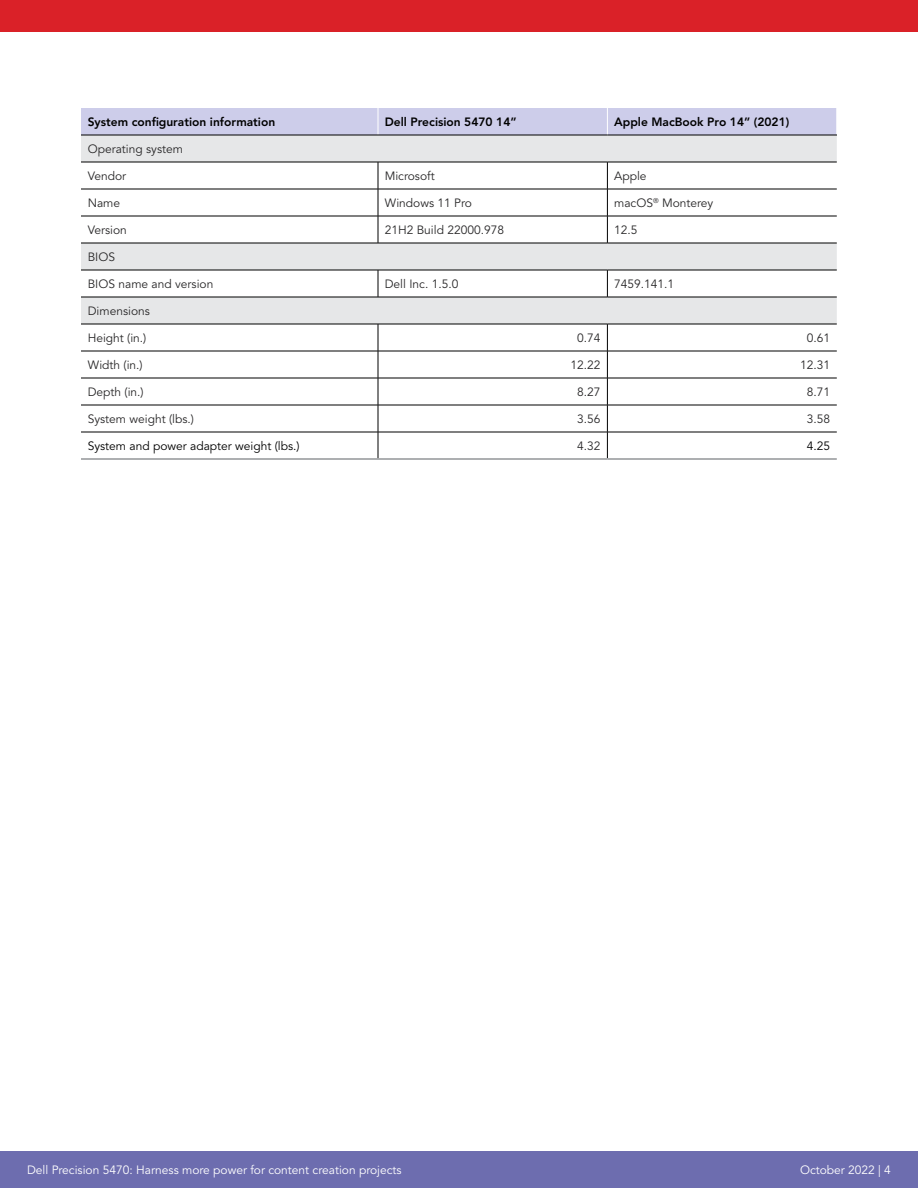
<style>
.page{position:relative;width:918px;height:1188px;background:#fff}
.page>*{position:absolute;margin:0;border:0;box-sizing:border-box;transform-origin:0 0}
.t1{font:12px "Avenir LT Pro";color:#292829}
.t2{font:800 12px "Avenir LT Pro";color:#000}
.t3{font:12px "Avenir LT Pro";color:#fff}
.t4{font:12px "Avenir LT Pro";color:#000}
</style>
<div class="page">
<svg style="left:81px;top:136px;width:756px;height:188px"></svg>
<hr style="left:81px;top:189px;width:297px;height:1px;background:#000">
<hr style="left:378px;top:189px;width:229px;height:1px;background:#000">
<hr style="left:607px;top:189px;width:230px;height:1px;background:#000">
<hr style="left:81px;top:216px;width:297px;height:1px;background:#000">
<hr style="left:378px;top:216px;width:229px;height:1px;background:#000">
<hr style="left:607px;top:216px;width:230px;height:1px;background:#000">
<hr style="left:81px;top:351px;width:297px;height:1px;background:#000">
<hr style="left:378px;top:351px;width:229px;height:1px;background:#000">
<hr style="left:607px;top:351px;width:230px;height:1px;background:#000">
<hr style="left:81px;top:378px;width:297px;height:1px;background:#000">
<hr style="left:378px;top:378px;width:229px;height:1px;background:#000">
<hr style="left:607px;top:378px;width:230px;height:1px;background:#000">
<hr style="left:81px;top:405px;width:297px;height:1px;background:#000">
<hr style="left:378px;top:405px;width:229px;height:1px;background:#000">
<hr style="left:607px;top:405px;width:230px;height:1px;background:#000">
<svg style="left:378px;top:163px;width:1px;height:80px"></svg>
<svg style="left:607px;top:163px;width:1px;height:80px"></svg>
<svg style="left:378px;top:271px;width:1px;height:26px"></svg>
<svg style="left:607px;top:271px;width:1px;height:26px"></svg>
<svg style="left:378px;top:325px;width:1px;height:133px"></svg>
<svg style="left:607px;top:325px;width:1px;height:133px"></svg>
<div style="left:81px;top:108px;width:756px;height:27px;background:#cdcdea"></div>
<hr style="left:81px;top:135px;width:297px;height:1px;background:#000">
<hr style="left:378px;top:135px;width:229px;height:1px;background:#000">
<hr style="left:607px;top:135px;width:230px;height:1px;background:#000">
<hr style="left:81px;top:162px;width:297px;height:1px;background:#000">
<hr style="left:378px;top:162px;width:229px;height:1px;background:#000">
<hr style="left:607px;top:162px;width:230px;height:1px;background:#000">
<hr style="left:81px;top:243px;width:297px;height:1px;background:#000">
<hr style="left:378px;top:243px;width:229px;height:1px;background:#000">
<hr style="left:607px;top:243px;width:230px;height:1px;background:#000">
<hr style="left:81px;top:270px;width:297px;height:1px;background:#000">
<hr style="left:378px;top:270px;width:229px;height:1px;background:#000">
<hr style="left:607px;top:270px;width:230px;height:1px;background:#000">
<hr style="left:81px;top:297px;width:297px;height:1px;background:#000">
<hr style="left:378px;top:297px;width:229px;height:1px;background:#000">
<hr style="left:607px;top:297px;width:230px;height:1px;background:#000">
<hr style="left:81px;top:324px;width:297px;height:1px;background:#000">
<hr style="left:378px;top:324px;width:229px;height:1px;background:#000">
<hr style="left:607px;top:324px;width:230px;height:1px;background:#000">
<hr style="left:81px;top:432px;width:297px;height:1px;background:#000">
<hr style="left:378px;top:432px;width:229px;height:1px;background:#000">
<hr style="left:607px;top:432px;width:230px;height:1px;background:#000">
<hr style="left:81px;top:458px;width:297px;height:2px;background:#939598">
<hr style="left:378px;top:458px;width:229px;height:2px;background:#939598">
<hr style="left:607px;top:458px;width:230px;height:2px;background:#939598">
<div style="left:0;top:1151px;width:756px;height:37px;background:#6d6daf"></div>
<div style="left:756px;top:1151px;width:162px;height:37px;background:#6d6daf"></div>
<div style="left:0;top:0;width:918px;height:32px;background:#da2128"></div>
<p class="t2" style="left:88px;top:114px;width:189px">System configuration information</p>
<p class="t2" style="left:385px;top:114px;width:133px">Dell Precision 5470 14”</p>
<p class="t2" style="left:614px;top:114px;width:177px">Apple MacBook Pro 14” (2021)</p>
<p class="t1" style="left:88px;top:141px;width:97px">Operating system</p>
<p class="t1" style="left:88px;top:168px;width:40px">Vendor</p>
<p class="t1" style="left:385px;top:168px;width:51px">Microsoft</p>
<p class="t1" style="left:614px;top:168px;width:34px">Apple</p>
<p class="t1" style="left:88px;top:195px;width:34px">Name</p>
<p class="t1" style="left:385px;top:195px;width:89px">Windows 11 Pro</p>
<p class="t1" style="left:614px;top:195px;width:101px">macOS<sup>®</sup> Monterey</p>
<p class="t1" style="left:88px;top:222px;width:41px">Version</p>
<p class="t1" style="left:385px;top:222px;width:121px">21H2 Build 22000.978</p>
<p class="t1" style="left:614px;top:222px;width:25px">12.5</p>
<p class="t1" style="left:88px;top:249px;width:29px">BIOS</p>
<p class="t1" style="left:88px;top:276px;width:127px">BIOS name and version</p>
<p class="t1" style="left:385px;top:276px;width:75px">Dell Inc. 1.5.0</p>
<p class="t1" style="left:614px;top:276px;width:62px">7459.141.1</p>
<p class="t1" style="left:88px;top:303px;width:64px">Dimensions</p>
<p class="t1" style="left:88px;top:330px;width:60px">Height (in.)</p>
<p class="t1" style="left:577px;top:330px;width:25px">0.74</p>
<p class="t1" style="left:807px;top:330px;width:25px">0.61</p>
<p class="t1" style="left:88px;top:357px;width:56px">Width (in.)</p>
<p class="t1" style="left:571px;top:357px;width:32px">12.22</p>
<p class="t1" style="left:800px;top:357px;width:32px">12.31</p>
<p class="t1" style="left:88px;top:384px;width:58px">Depth (in.)</p>
<p class="t1" style="left:577px;top:384px;width:25px">8.27</p>
<p class="t1" style="left:807px;top:384px;width:25px">8.71</p>
<p class="t1" style="left:88px;top:411px;width:108px">System weight (lbs.)</p>
<p class="t1" style="left:577px;top:411px;width:25px">3.56</p>
<p class="t1" style="left:807px;top:411px;width:25px">3.58</p>
<p class="t4" style="left:88px;top:438px;width:214px">System and power adapter weight (lbs.)</p>
<p class="t1" style="left:577px;top:438px;width:25px">4.32</p>
<p class="t4" style="left:807px;top:438px;width:25px">4.25</p>
<p class="t3" style="left:27px;top:1163px;width:376px">Dell Precision 5470: Harness more power for content creation projects</p>
<p class="t3" style="left:800px;top:1163px;width:92px">October 2022 | 4</p>
</div>
